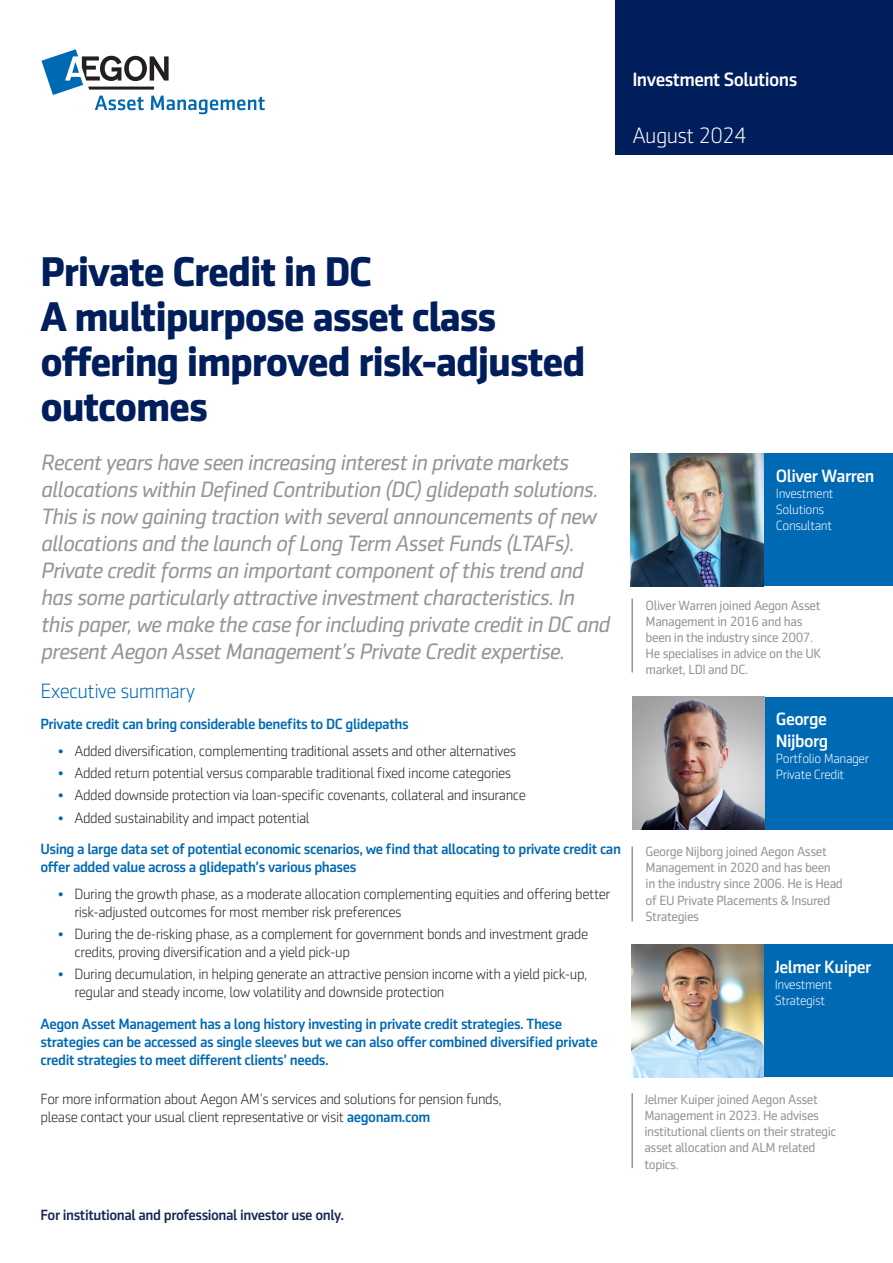
<style>
.page{position:relative;width:893px;height:1263px;background:#fff}
.page>*{position:absolute;margin:0;border:0;box-sizing:border-box;transform-origin:0 0}
.t1{font:700 42px/45px "Sentico Sans DT";letter-spacing:-.03em;color:#001e5b}
.Caption_Helvetica_charcoal{font:italic 22.5px/27px "Sentico Sans DT";letter-spacing:-.03em;color:#939598}
.t2{font:300 22.5px "Sentico Sans DT";letter-spacing:-.03em;color:#fff}
.Caption_Helvetica_charcoal-2{font:300 21px "Sentico Sans DT";letter-spacing:-.03em;color:#0069b4}
.t3{font:500 19.5px "Sentico Sans DT";letter-spacing:-.03em;color:#fff}
.Caption_Helvetica_charcoal-3{font:500 18px/21.6px "Sentico Sans DT";letter-spacing:-.03em;color:#fff}
.Caption_Helvetica_charcoal-4{font:300 15px/18px "Sentico Sans DT";letter-spacing:-.03em;color:#231f20}
.Caption_Helvetica_charcoal-5{font:500 15px/18px "Sentico Sans DT";letter-spacing:-.03em;color:#0069b4}
.t4{font:500 15px "Sentico Sans DT";letter-spacing:-.03em;color:#192757}
.Caption_Helvetica_charcoal-6{font:13.5px/16.2px "Sentico Sans DT";letter-spacing:-.03em;color:#939598}
.Caption_Helvetica_charcoal-7{font:300 13.5px/16.2px "Sentico Sans DT";letter-spacing:-.03em;color:#fff}
.s1{font-size:13.5px;color:#0069b4}
.s2{font-weight:500;color:#0069b4}
</style>
<div class="page">
<div style="left:631px;top:453px;width:262px;height:133px;background:#0069b4"></div>
<img style="left:631px;top:453px;width:132px;height:133px">
<div style="left:615px;top:0;width:278px;height:154px;background:#001e5b"></div>
<svg style="left:41px;top:49px;width:224px;height:65px"></svg>
<hr style="left:631px;top:598px;width:2px;height:74px;background:#939598">
<div style="left:632px;top:697px;width:261px;height:133px;background:#0069b4"></div>
<img style="left:632px;top:697px;width:133px;height:133px">
<hr style="left:631px;top:846px;width:2px;height:75px;background:#939598">
<div style="left:631px;top:944px;width:262px;height:133px;background:#0069b4"></div>
<img style="left:631px;top:944px;width:133px;height:133px">
<hr style="left:631px;top:1093px;width:2px;height:75px;background:#939598">
<p class="t3" style="left:632px;top:69px;width:166px">Investment Solutions</p>
<p class="t2" style="left:632px;top:124px;width:116px">August 2024</p>
<p class="t1" style="left:40px;top:249px;width:546px">Private Credit in DC<br>A multipurpose asset class offering improved risk-adjusted outcomes</p>
<p class="Caption_Helvetica_charcoal" style="left:40px;top:449px;width:571px">Recent years have seen increasing interest in private markets allocations within Defined Contribution (DC) glidepath solutions.<br>This is now gaining traction with several announcements of new allocations and the launch of Long Term Asset Funds (LTAFs).<br>Private credit forms an important component of this trend and has some particularly attractive investment characteristics. In this paper, we make the case for including private credit in DC and present Aegon Asset Management’s Private Credit expertise.</p>
<p class="Caption_Helvetica_charcoal-2" style="left:40px;top:679px;width:156px">Executive summary</p>
<p class="Caption_Helvetica_charcoal-5" style="left:40px;top:715px;width:370px">Private credit can bring considerable benefits to DC glidepaths</p>
<p class="Caption_Helvetica_charcoal-4" style="left:58px;top:742px;width:460px"><span class="s1">•</span> Added diversification, complementing traditional assets and other alternatives</p>
<p class="Caption_Helvetica_charcoal-4" style="left:58px;top:764px;width:455px"><span class="s1">•</span> Added return potential versus comparable traditional fixed income categories</p>
<p class="Caption_Helvetica_charcoal-4" style="left:58px;top:786px;width:470px"><span class="s1">•</span> Added downside protection via loan-specific covenants, collateral and insurance</p>
<p class="Caption_Helvetica_charcoal-4" style="left:58px;top:808px;width:254px"><span class="s1">•</span> Added sustainability and impact potential</p>
<p class="Caption_Helvetica_charcoal-5" style="left:40px;top:840px;width:582px">Using a large data set of potential economic scenarios, we find that allocating to private credit can offer added value across a glidepath’s various phases</p>
<p class="Caption_Helvetica_charcoal-4" style="left:75px;top:885px;width:537px;text-indent:-17px"><span class="s1">•</span> During the growth phase, as a moderate allocation complementing equities and offering better risk-adjusted outcomes for most member risk preferences</p>
<p class="Caption_Helvetica_charcoal-4" style="left:75px;top:925px;width:515px;text-indent:-17px"><span class="s1">•</span> During the de-risking phase, as a complement for government bonds and investment grade credits, proving diversification and a yield pick-up</p>
<p class="Caption_Helvetica_charcoal-4" style="left:75px;top:965px;width:514px;text-indent:-17px"><span class="s1">•</span> During decumulation, in helping generate an attractive pension income with a yield pick-up, regular and steady income, low volatility and downside protection</p>
<p class="Caption_Helvetica_charcoal-5" style="left:40px;top:1014px;width:559px">Aegon Asset Management has a long history investing in private credit strategies. These strategies can be accessed as single sleeves but we can also offer combined diversified private credit strategies to meet different clients’ needs.</p>
<p class="Caption_Helvetica_charcoal-4" style="left:40px;top:1090px;width:463px">For more information about Aegon AM’s services and solutions for pension funds, please contact your usual client representative or visit <span class="s2">aegonam.com</span></p>
<p class="t4" style="left:40px;top:1206px;width:305px">For institutional and professional investor use only.</p>
<p class="Caption_Helvetica_charcoal-3" style="left:776px;top:465px;width:100px">Oliver Warren</p>
<p class="Caption_Helvetica_charcoal-7" style="left:776px;top:485px;width:59px">Investment<br>Solutions</p>
<p class="Caption_Helvetica_charcoal-7" style="left:776px;top:518px;width:58px">Consultant</p>
<p class="Caption_Helvetica_charcoal-6" style="left:646px;top:597px;width:177px">Oliver Warren joined Aegon Asset<br>Management in 2016 and has been in the industry since 2007.<br>He specialises in advice on the UK market, LDI and DC.</p>
<p class="Caption_Helvetica_charcoal-3" style="left:776px;top:708px;width:54px">George<br>Nijborg</p>
<p class="Caption_Helvetica_charcoal-7" style="left:776px;top:750px;width:95px">Portfolio Manager</p>
<p class="Caption_Helvetica_charcoal-7" style="left:776px;top:767px;width:70px">Private Credit</p>
<p class="Caption_Helvetica_charcoal-6" style="left:646px;top:843px;width:199px">George Nijborg joined Aegon Asset<br>Management in 2020 and has been in the industry since 2006. He is Head of EU Private Placements &amp; Insured<br>Strategies</p>
<p class="Caption_Helvetica_charcoal-3" style="left:775px;top:956px;width:98px">Jelmer Kuiper</p>
<p class="Caption_Helvetica_charcoal-7" style="left:775px;top:976px;width:59px">Investment<br>Strategist</p>
<p class="Caption_Helvetica_charcoal-6" style="left:644px;top:1091px;width:193px">Jelmer Kuiper joined Aegon Asset<br>Management in 2023. He advises institutional clients on their strategic asset allocation and ALM related topics.</p>
</div>
